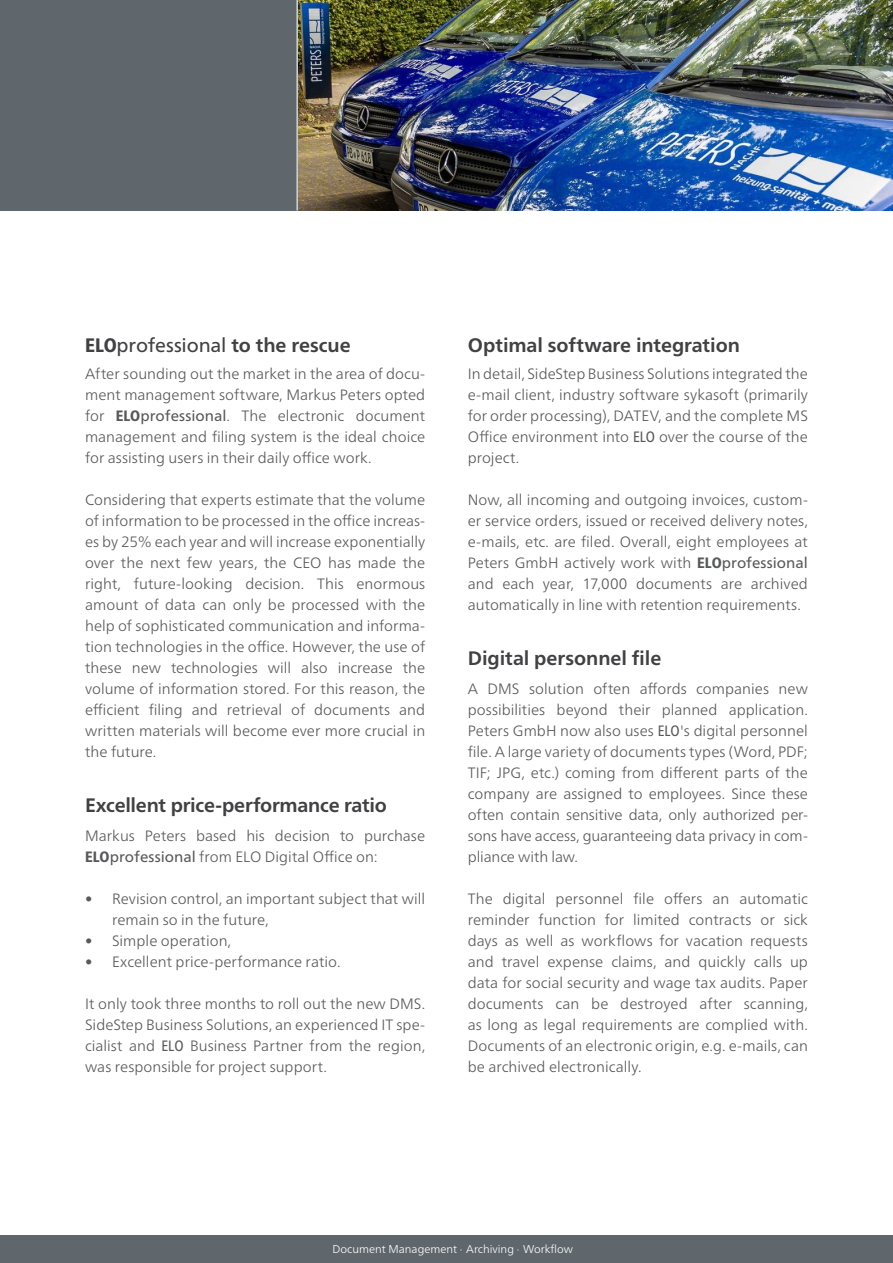
<style>
.page{position:relative;width:893px;height:1263px;background:#fff}
.page>*{position:absolute;margin:0;border:0;box-sizing:border-box;transform-origin:0 0}
.t1{font:700 19.5px "Frutiger Neue LTW1 G";letter-spacing:-.005em;color:#414042}
.t2{font:19.5px "Frutiger Neue LTW1 G";letter-spacing:-.005em;color:#414042}
.t3{font:300 15px/21px "Frutiger Neue LTW1 G";color:#58595b;text-align:justify}
.t4{font:300 11.25px "Frutiger Neue LTW1 G";color:#fff}
.s1{font-weight:800;font-stretch:condensed}
.s2{font-weight:700}
.s3{font-weight:400}
.s4{font-weight:400;font-stretch:condensed}
</style>
<div class="page">
<div style="left:0;top:0;width:298px;height:210px;background:#5f676d"></div>
<hr style="left:297px;top:0;width:1px;height:210px;background:#fff">
<div style="left:0;top:1236px;width:893px;height:27px;background:#5f676d"></div>
<img style="left:299px;top:0;width:594px;height:210px">
<h1 class="t2" style="left:85px;top:334px;width:267px"><span class="s1">ELO</span>professional <span class="s2">to the rescue</span></h1>
<p class="t3" style="left:85px;top:363px;width:342px">After sounding out the market in the area of docu&shy;ment management software, Markus Peters opted for <span class="s1">ELO</span><span class="s3">professional</span>. The electronic document management and filing system is the ideal choice for assisting users in their daily office work.</p>
<p class="t3" style="left:85px;top:489px;width:342px">Considering that experts estimate that the volume of information to be processed in the office increas&shy;es by 25% each year and will increase exponentially over the next few years, the CEO has made the right, future-looking decision. This enormous amount of data can only be processed with the help of sophisticated communication and informa&shy;tion technologies in the office. However, the use of these new technologies will also increase the volume of information stored. For this reason, the efficient filing and retrieval of documents and written materials will become ever more crucial in the future.</p>
<h1 class="t1" style="left:85px;top:793px;width:303px">Excellent price-performance ratio</h1>
<p class="t3" style="left:85px;top:825px;width:342px">Markus Peters based his decision to purchase<br><span class="s1">ELO</span><span class="s3">professional</span> from ELO Digital Office on:</p>
<p class="t3" style="left:112px;top:888px;width:315px;text-indent:-27px">• Revision control, an important subject that will remain so in the future,</p>
<p class="t3" style="left:85px;top:930px;width:148px">• Simple operation,</p>
<p class="t3" style="left:85px;top:951px;width:257px">• Excellent price-performance ratio.</p>
<p class="t3" style="left:85px;top:993px;width:342px">It only took three months to roll out the new DMS.<br>SideStep Business Solutions, an experienced IT spe&shy;cialist and <span class="s4">ELO</span> Business Partner from the region, was responsible for project support.</p>
<h1 class="t1" style="left:468px;top:333px;width:274px">Optimal software integration</h1>
<p class="t3" style="left:468px;top:363px;width:342px">In detail, SideStep Business Solutions integrated the e-mail client, industry software sykasoft (primarily for order processing), DATEV, and the complete MS Office environment into <span class="s4">ELO</span> over the course of the project.</p>
<p class="t3" style="left:468px;top:489px;width:342px">Now, all incoming and outgoing invoices, custom&shy;er service orders, issued or received delivery notes, e-mails, etc. are filed. Overall, eight employees at Peters GmbH actively work with <span class="s1">ELO</span><span class="s3">professional </span>and each year, 17,000 documents are archived automatically in line with retention requirements.</p>
<h1 class="t1" style="left:468px;top:646px;width:195px">Digital personnel file</h1>
<p class="t3" style="left:468px;top:678px;width:342px">A DMS solution often affords companies new possibilities beyond their planned application.<br>Peters GmbH now also uses <span class="s4">ELO</span>'s digital personnel file. A large variety of documents types (Word, PDF; TIF; JPG, etc.) coming from different parts of the company are assigned to employees. Since these often contain sensitive data, only authorized per&shy;sons have access, guaranteeing data privacy in com&shy;pliance with law.</p>
<p class="t3" style="left:468px;top:888px;width:342px">The digital personnel file offers an automatic reminder function for limited contracts or sick days as well as workflows for vacation requests and travel expense claims, and quickly calls up data for social security and wage tax audits. Paper documents can be destroyed after scanning, as long as legal requirements are complied with.<br>Documents of an electronic origin, e.g. e-mails, can be archived electronically.</p>
<p class="t4" style="left:333px;top:1242px;width:242px">Document Management · Archiving · Workflow</p>
</div>
